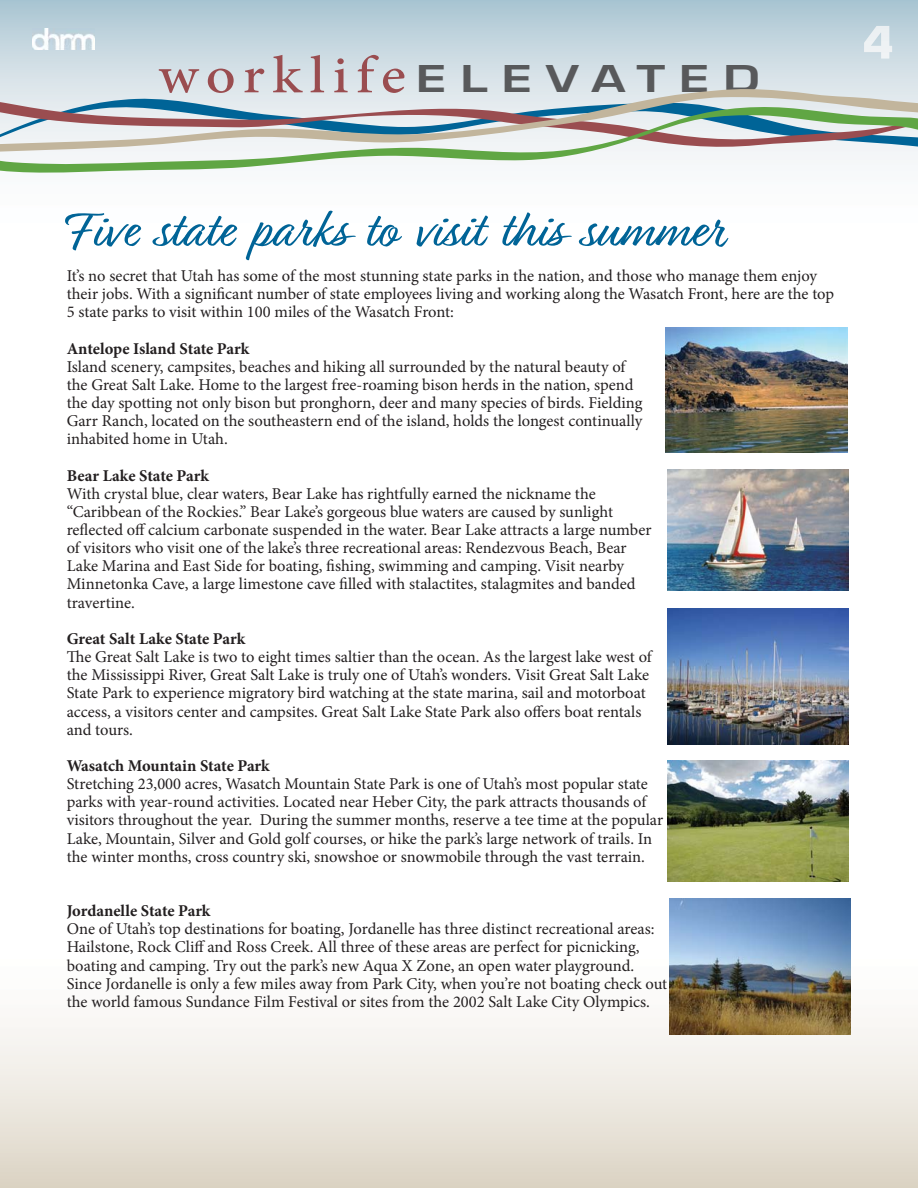
<style>
.page{position:relative;width:918px;height:1188px;background:#fff}
.page>*{position:absolute;margin:0;border:0;box-sizing:border-box;transform-origin:0 0}
.t1{font:54px "Relation Two";color:#006497}
.t2{font:500 52.8px "Minion Pro";letter-spacing:.13em;color:#9a4d50;scale:1.11 1}
.t3{font:16.5px/18.1px "Minion Pro";color:#231f20}
.t4{font:700 16.5px "Minion Pro";letter-spacing:-.005em;color:#231f20}
.s1{font-family:"Eurostile LT Std";font-weight:600;font-size:36px;color:#58595b}
</style>
<div class="page">
<svg style="left:0;top:0;width:918px;height:80px;background:#c1d4dd"></svg>
<div style="left:0;top:80px;width:918px;height:9px;background:#dce5ea"></div>
<svg style="left:0;top:89px;width:918px;height:16px;background:#d4dcde"></svg>
<svg style="left:0;top:105px;width:918px;height:68px"></svg>
<img style="left:32px;top:28px;width:63px;height:22px">
<div style="left:0;top:933px;width:918px;height:255px;background:linear-gradient(to bottom,#fff,#dfd7c9)"></div>
<img style="left:665px;top:328px;width:183px;height:124px">
<img style="left:667px;top:470px;width:182px;height:120px">
<img style="left:667px;top:609px;width:182px;height:136px">
<img style="left:667px;top:761px;width:182px;height:120px">
<img style="left:669px;top:899px;width:182px;height:136px">
<svg style="left:864px;top:26px;width:28px;height:33px"></svg>
<h2 class="t2" style="left:158px;top:43px;width:543px">worklife<span class="s1">ELEVATED</span></h2>
<h1 class="t1" style="left:67px;top:194px;width:658px">Five state parks to visit this summer</h1>
<p class="t3" style="left:67px;top:268px;width:769px">It’s no secret that Utah has some of the most stunning state parks in the nation, and those who manage them enjoy their jobs. With a significant number of state employees living and working along the Wasatch Front, here are the top<br>5 state parks to visit within 100 miles of the Wasatch Front:</p>
<p class="t4" style="left:67px;top:342px;width:184px">Antelope Island State Park</p>
<p class="t3" style="left:67px;top:359px;width:577px">Island scenery, campsites, beaches and hiking all surrounded by the natural beauty of the Great Salt Lake. Home to the largest free-roaming bison herds in the nation, spend the day spotting not only bison but pronghorn, deer and many species of birds. Fielding Garr Ranch, located on the southeastern end of the island, holds the longest continually inhabited home in Utah.</p>
<p class="t4" style="left:67px;top:469px;width:144px">Bear Lake State Park</p>
<p class="t3" style="left:67px;top:486px;width:586px">With crystal blue, clear waters, Bear Lake has rightfully earned the nickname the “Caribbean of the Rockies.” Bear Lake’s gorgeous blue waters are caused by sunlight reflected off calcium carbonate suspended in the water. Bear Lake attracts a large number of visitors who visit one of the lake’s three recreational areas: Rendezvous Beach, Bear Lake Marina and East Side for boating, fishing, swimming and camping. Visit nearby Minnetonka Cave, a large limestone cave filled with stalactites, stalagmites and banded travertine.</p>
<p class="t4" style="left:67px;top:632px;width:180px">Great Salt Lake State Park</p>
<p class="t3" style="left:67px;top:649px;width:587px">The Great Salt Lake is two to eight times saltier than the ocean. As the largest lake west of the Mississippi River, Great Salt Lake is truly one of Utah’s wonders. Visit Great Salt Lake State Park to experience migratory bird watching at the state marina, sail and motorboat access, a visitors center and campsites. Great Salt Lake State Park also offers boat rentals and tours.</p>
<p class="t4" style="left:67px;top:759px;width:205px">Wasatch Mountain State Park</p>
<p class="t3" style="left:67px;top:776px;width:598px">Stretching 23,000 acres, Wasatch Mountain State Park is one of Utah’s most popular state parks with year-round activities. Located near Heber City, the park attracts thousands of visitors throughout the year. During the summer months, reserve a tee time at the popular Lake, Mountain, Silver and Gold golf courses, or hike the park’s large network of trails. In the winter months, cross country ski, snowshoe or snowmobile through the vast terrain.</p>
<p class="t4" style="left:67px;top:904px;width:145px">Jordanelle State Park</p>
<p class="t3" style="left:67px;top:921px;width:602px">One of Utah’s top destinations for boating, Jordanelle has three distinct recreational areas:<br>Hailstone, Rock Cliff and Ross Creek. All three of these areas are perfect for picnicking, boating and camping. Try out the park’s new Aqua X Zone, an open water playground.<br>Since Jordanelle is only a few miles away from Park City, when you’re not boating check out the world famous Sundance Film Festival or sites from the 2002 Salt Lake City Olympics.</p>
</div>
